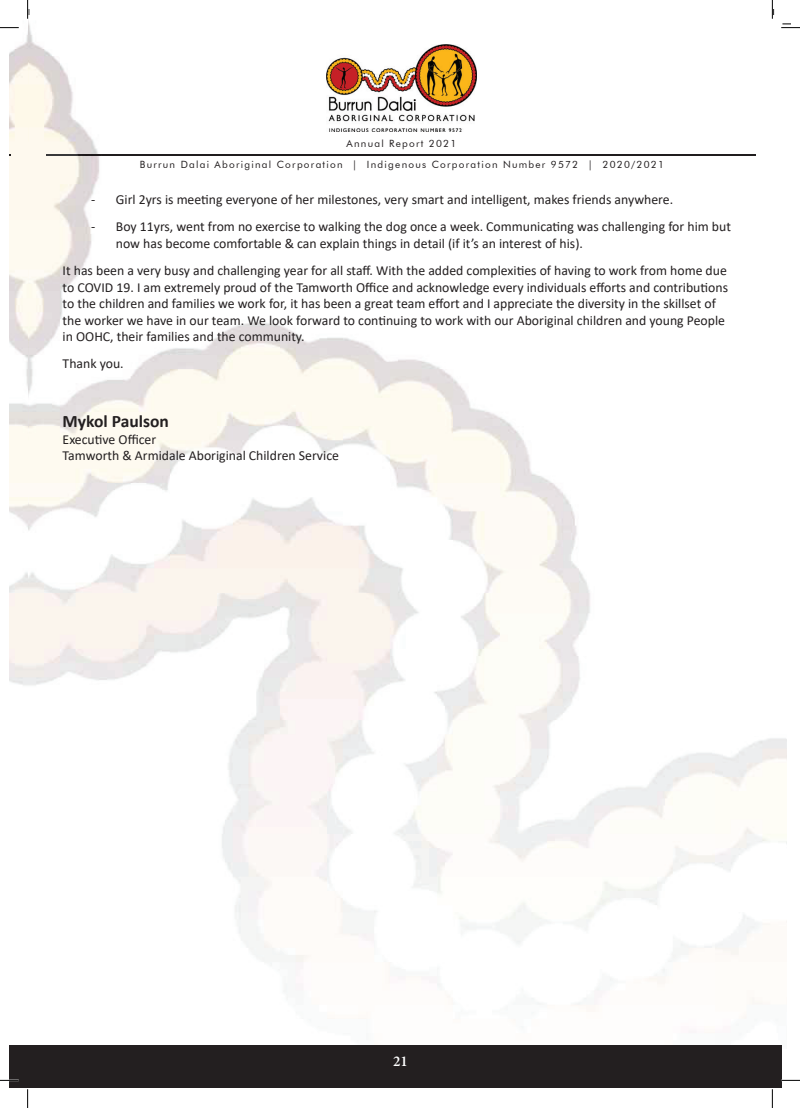
<style>
.page{position:relative;width:800px;height:1108px;background:#fff}
.page>*{position:absolute;margin:0;border:0;box-sizing:border-box;transform-origin:0 0}
.t1{font:700 17.5px "Calibri";color:#231f20}
.t2{font:600 15px "Minion Pro";color:#fff}
.t3{font:13.75px/16.5px "Calibri";color:#231f20}
.t4{font:10px/20.8px "Futura BT";letter-spacing:.125em;color:#211d1e;text-align:center}
.t5{font:10px "Futura BT";color:#231f20}
.s1{color:#231f20}
</style>
<div class="page">
<img style="left:10px;top:25px;width:19px;height:660px">
<img style="left:29px;top:25px;width:561px;height:568px">
<img style="left:29px;top:593px;width:757px;height:455px">
<img style="left:346px;top:139px;width:110px;height:11px">
<img style="left:46px;top:154px;width:709px;height:2px">
<img style="left:327px;top:45px;width:149px;height:86px">
<div style="left:10px;top:1045px;width:27px;height:42px;background:#231f20"></div>
<div style="left:18px;top:1045px;width:763px;height:42px;background:#231f20"></div>
<svg style="left:0;top:25px;width:19px;height:3px"></svg>
<svg style="left:781px;top:23px;width:18px;height:5px"></svg>
<svg style="left:0;top:1075px;width:19px;height:11px"></svg>
<svg style="left:781px;top:1075px;width:18px;height:6px"></svg>
<svg style="left:27px;top:0;width:3px;height:25px"></svg>
<svg style="left:27px;top:1087px;width:3px;height:21px"></svg>
<svg style="left:771px;top:0;width:3px;height:19px"></svg>
<svg style="left:771px;top:1087px;width:3px;height:21px"></svg>
<p class="t4" style="left:140px;top:133px;width:525px">Annual Report 2021<span class="s1">8<br></span>Burrun Dalai Aboriginal Corporation | Indigenous Corporation Number 9572 | 2020/2021</p>
<p class="t5" style="left:443px;top:138px;width:7px">1</p>
<p class="t3" style="left:91px;top:191px;width:583px">- Girl 2yrs is meeting everyone of her milestones, very smart and intelligent, makes friends anywhere.</p>
<p class="t3" style="left:116px;top:218px;width:616px;text-indent:-25px">- Boy 11yrs, went from no exercise to walking the dog once a week. Communicating was challenging for him but now has become comfortable &amp; can explain things in detail (if it’s an interest of his).</p>
<p class="t3" style="left:63px;top:262px;width:666px">It has been a very busy and challenging year for all staff. With the added complexities of having to work from home due to COVID 19. I am extremely proud of the Tamworth Office and acknowledge every individuals efforts and contributions to the children and families we work for, it has been a great team effort and I appreciate the diversity in the skillset of the worker we have in our team. We look forward to continuing to work with our Aboriginal children and young People in OOHC, their families and the community.</p>
<p class="t3" style="left:63px;top:355px;width:63px">Thank you.</p>
<p class="t1" style="left:63px;top:409px;width:108px">Mykol Paulson</p>
<p class="t3" style="left:63px;top:430px;width:278px">Executive Officer<br>Tamworth &amp; Armidale Aboriginal Children Service</p>
<p class="t2" style="left:393px;top:1050px;width:16px">21</p>
</div>
